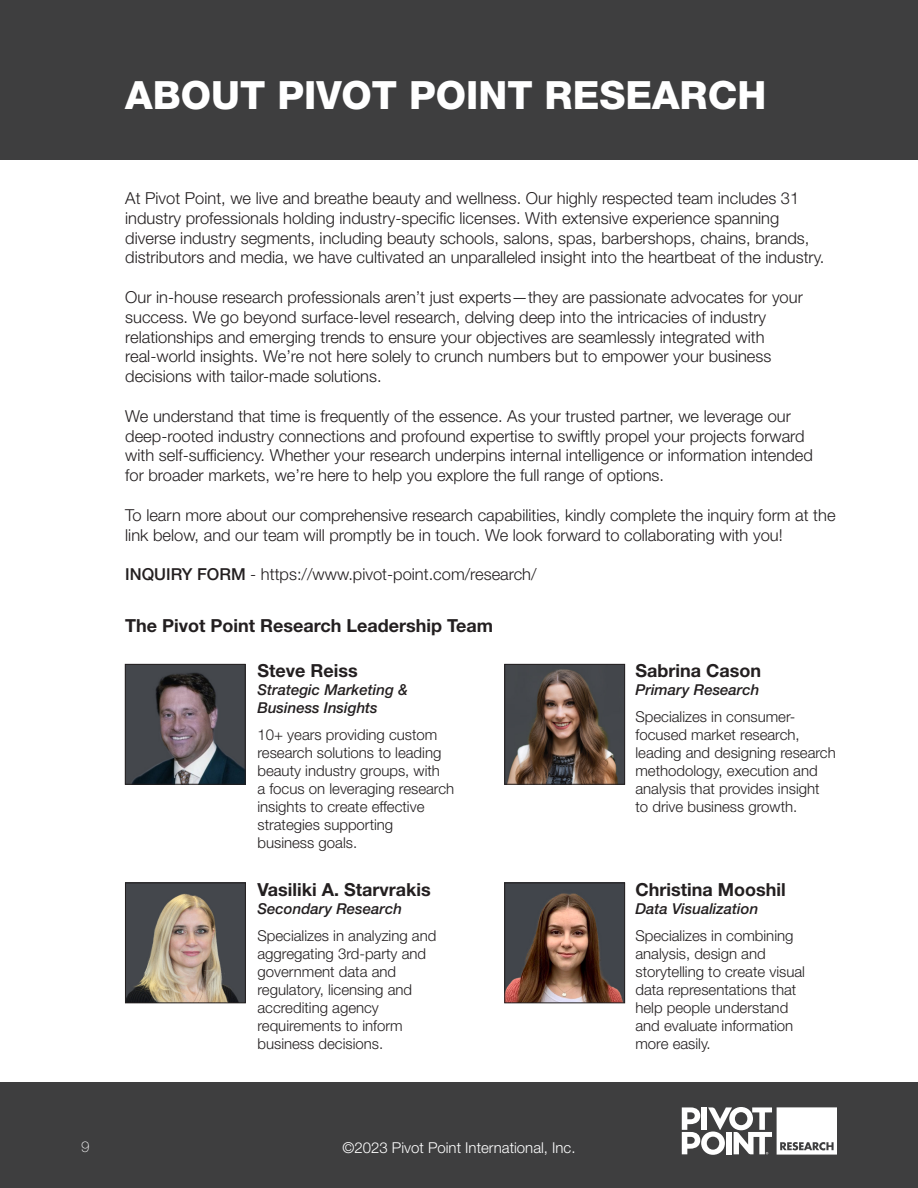
<style>
.page{position:relative;width:918px;height:1188px;background:#fff}
.page>*{position:absolute;margin:0;border:0;box-sizing:border-box;transform-origin:0 0}
.t1{font:800 39px "Helvetica Neue LT Std";color:#fff}
.t2{font:700 18px "Helvetica Neue LT Std";color:#231f20}
.t3{font:300 16.5px/19.8px "Helvetica Neue LT Std";color:#231f20}
.t4{font:300 15px/18px "Helvetica Neue LT Std";color:#231f20}
.t5{font:italic 500 15px/18px "Helvetica Neue LT Std";color:#231f20}
.t6{font:300 15px "Helvetica Neue LT Std";color:#fff}
.t7{font:100 15px "Helvetica Neue LT Std";color:#fff}
.s1{font-weight:500}
</style>
<div class="page">
<div style="left:0;top:1082px;width:918px;height:106px;background:#3e3e3f"></div>
<svg style="left:682px;top:1107px;width:155px;height:48px"></svg>
<div style="left:0;top:0;width:918px;height:160px;background:#3e3e3f"></div>
<img style="left:127px;top:666px;width:116px;height:116px">
<div style="left:125px;top:664px;width:120px;height:120px;border:1px solid #231f20"></div>
<img style="left:507px;top:666px;width:116px;height:116px">
<div style="left:505px;top:664px;width:120px;height:120px;border:1px solid #231f20"></div>
<img style="left:507px;top:885px;width:116px;height:116px">
<div style="left:505px;top:883px;width:120px;height:120px;border:1px solid #231f20"></div>
<img style="left:127px;top:885px;width:117px;height:116px">
<div style="left:125px;top:883px;width:121px;height:120px;border:1px solid #231f20"></div>
<p class="t1" style="left:125px;top:72px;width:643px">ABOUT PIVOT POINT RESEARCH</p>
<p class="t3" style="left:125px;top:188px;width:701px">At Pivot Point, we live and breathe beauty and wellness. Our highly respected team includes 31 industry professionals holding industry-specific licenses. With extensive experience spanning diverse industry segments, including beauty schools, salons, spas, barbershops, chains, brands, distributors and media, we have cultivated an unparalleled insight into the heartbeat of the industry.</p>
<p class="t3" style="left:125px;top:287px;width:679px">Our in-house research professionals aren’t just experts—they are passionate advocates for your success. We go beyond surface-level research, delving deep into the intricacies of industry relationships and emerging trends to ensure your objectives are seamlessly integrated with real-world insights. We’re not here solely to crunch numbers but to empower your business decisions with tailor-made solutions.</p>
<p class="t3" style="left:125px;top:406px;width:689px">We understand that time is frequently of the essence. As your trusted partner, we leverage our deep-rooted industry connections and profound expertise to swiftly propel your projects forward with self-sufficiency. Whether your research underpins internal intelligence or information intended for broader markets, we’re here to help you explore the full range of options.</p>
<p class="t3" style="left:125px;top:505px;width:712px">To learn more about our comprehensive research capabilities, kindly complete the inquiry form at the link below, and our team will promptly be in touch. We look forward to collaborating with you!</p>
<p class="t3" style="left:125px;top:564px;width:413px"><span class="s1">INQUIRY FORM</span> - https://www.pivot-point.com/research/</p>
<p class="t2" style="left:125px;top:614px;width:369px">The Pivot Point Research Leadership Team</p>
<p class="t2" style="left:257px;top:659px;width:102px">Steve Reiss</p>
<p class="t5" style="left:257px;top:681px;width:152px">Strategic Marketing &amp;<br>Business Insights</p>
<p class="t4" style="left:257px;top:725px;width:198px">10+ years providing custom research solutions to leading beauty industry groups, with<br>a focus on leveraging research insights to create effective strategies supporting<br>business goals.</p>
<p class="t2" style="left:257px;top:878px;width:175px">Vasiliki A. Starvrakis</p>
<p class="t5" style="left:257px;top:899px;width:146px">Secondary Research</p>
<p class="t4" style="left:257px;top:926px;width:180px">Specializes in analyzing and aggregating 3rd-party and government data and regulatory, licensing and accrediting agency requirements to inform business decisions.</p>
<p class="t7" style="left:81px;top:1139px;width:10px">9</p>
<p class="t6" style="left:342px;top:1138px;width:235px">©2023 Pivot Point International, Inc.</p>
<p class="t2" style="left:635px;top:659px;width:127px">Sabrina Cason</p>
<p class="t5" style="left:635px;top:681px;width:125px">Primary Research</p>
<p class="t4" style="left:635px;top:707px;width:202px">Specializes in consumer&shy;focused market research, leading and designing research methodology, execution and analysis that provides insight to drive business growth.</p>
<p class="t2" style="left:635px;top:878px;width:152px">Christina Mooshil</p>
<p class="t5" style="left:635px;top:899px;width:124px">Data Visualization</p>
<p class="t4" style="left:635px;top:926px;width:171px">Specializes in combining analysis, design and storytelling to create visual data representations that help people understand and evaluate information more easily.</p>
</div>
